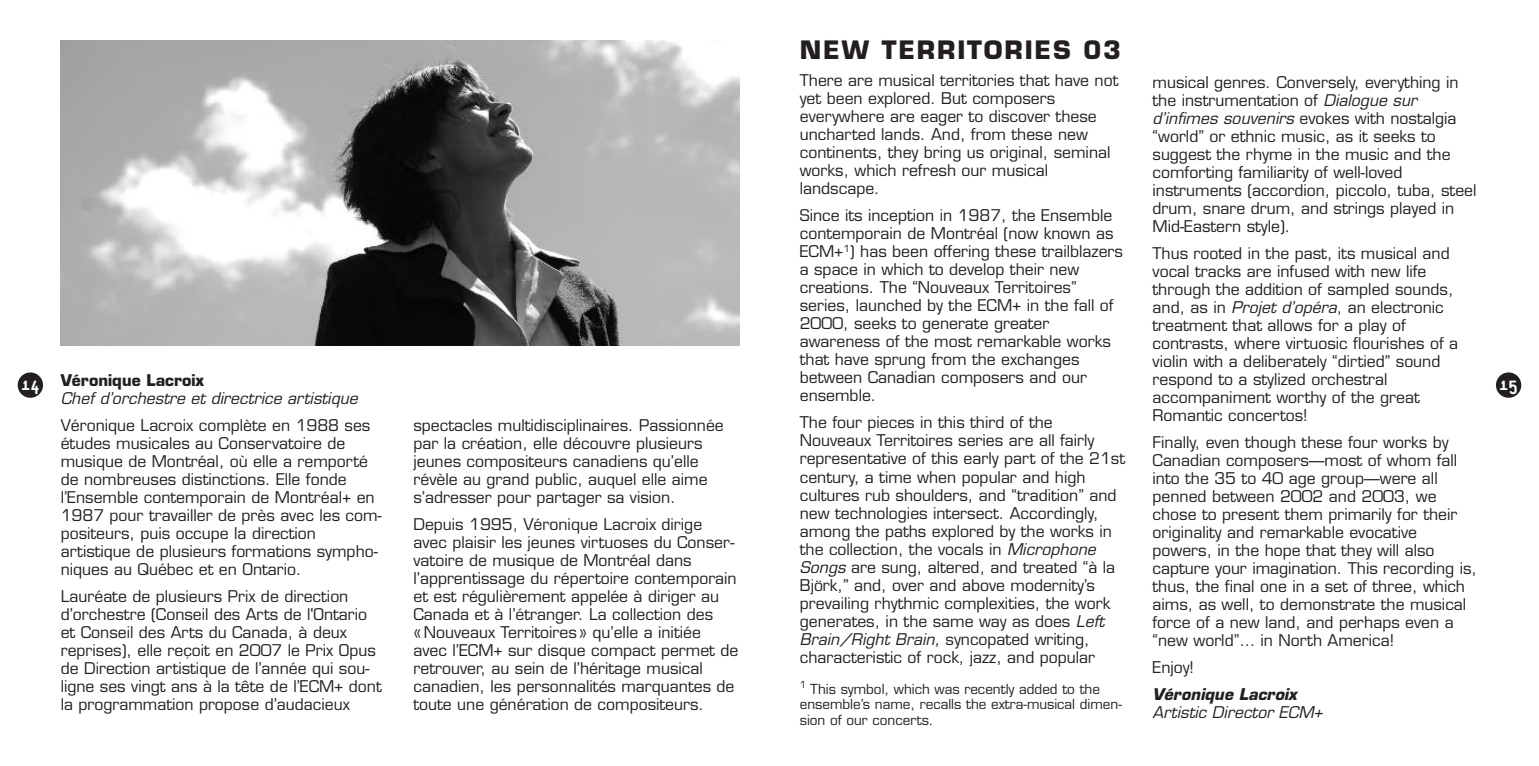
<style>
.page{position:relative;width:1539px;height:766px;background:#fff}
.page>*{position:absolute;margin:0;border:0;box-sizing:border-box;transform-origin:0 0}
.t1{font:700 24.75px "Eurostile";letter-spacing:.075em;color:#231f20}
.t2{font:800 20.25px "Platelet";color:#fff}
.t3{font:15.75px/18px "Eurostile";color:#231f20}
.t4{font:italic 15.75px "Eurostile";letter-spacing:.005em;color:#231f20}
.t5{font:italic 700 15.75px "Eurostile";letter-spacing:.005em;color:#231f20}
.t6{font:700 15.75px "Eurostile";color:#231f20}
.t7{font:13.5px/15.8px "Eurostile";color:#231f20}
.s1{font-style:italic}
.s2{font-family:"Times"}
</style>
<div class="page">
<div style="left:1496px;top:372px;width:25px;height:25px;background:#231f20;border-radius:50%"></div>
<div style="left:18px;top:372px;width:25px;height:25px;background:#231f20;border-radius:50%"></div>
<img style="left:61px;top:40px;width:678px;height:305px">
<p class="t2" style="left:21px;top:371px;width:20px">14</p>
<h1 class="t1" style="left:800px;top:40px;width:323px">NEW TERRITORIES 03</h1>
<p class="t3" style="left:800px;top:73px;width:320px">There are musical territories that have not yet been explored. But composers everywhere are eager to discover these uncharted lands. And, from these new continents, they bring us original, seminal works, which refresh our musical landscape.</p>
<p class="t3" style="left:800px;top:208px;width:325px">Since its inception in 1987, the Ensemble contemporain de Montréal (now known as ECM+<sup>1</sup>) has been offering these trailblazers a space in which to develop their new creations. The “Nouveaux Territoires” series, launched by the ECM+ in the fall of 2000, seeks to generate greater awareness of the most remarkable works that have sprung from the exchanges between Canadian composers and our ensemble.</p>
<p class="t3" style="left:800px;top:415px;width:327px">The four pieces in this third of the Nouveaux Territoires series are all fairly representative of this early part of the 21st century, a time when popular and high cultures rub shoulders, and “tradition” and new technologies intersect. Accordingly, among the paths explored by the works in the collection, the vocals in <span class="s1">Microphone Songs</span> are sung, altered, and treated “à la Björk,” and, over and above modernity’s prevailing rhythmic complexities, the work generates, in the same way as does <span class="s1">Left Brain/Right Brain,</span> syncopated writing, characteristic of rock, jazz, and popular</p>
<p class="t3" style="left:1153px;top:75px;width:325px">musical genres. Conversely, everything in the instrumentation of <span class="s1">Dialogue sur d’infimes souvenirs</span> evokes with nostalgia “world” or ethnic music, as it seeks to suggest the rhyme in the music and the comforting familiarity of well-loved instruments (accordion, piccolo, tuba, steel drum, snare drum, and strings played in Mid-Eastern style).</p>
<p class="t3" style="left:1153px;top:246px;width:307px">Thus rooted in the past, its musical and vocal tracks are infused with new life through the addition of sampled sounds, and, as in <span class="s1">Projet d’opéra</span>, an electronic treatment that allows for a play of contrasts, where virtuosic flourishes of a violin with a deliberately “dirtied” sound respond to a stylized orchestral accompaniment worthy of the great Romantic concertos!</p>
<p class="t3" style="left:1153px;top:435px;width:326px">Finally, even though these four works by Canadian composers—most of whom fall into the 35 to 40 age group—were all penned between 2002 and 2003, we chose to present them primarily for their originality and remarkable evocative powers, in the hope that they will also capture your imagination. This recording is, thus, the final one in a set of three, which aims, as well, to demonstrate the musical force of a new land, and perhaps even a “new world”… in North America!</p>
<p class="t3" style="left:1153px;top:660px;width:43px">Enjoy!</p>
<p class="t5" style="left:1153px;top:688px;width:146px">Véronique Lacroix</p>
<p class="t4" style="left:1153px;top:706px;width:172px">Artistic Director ECM+</p>
<p class="t6" style="left:61px;top:373px;width:145px">Véronique Lacroix</p>
<p class="t2" style="left:1499px;top:371px;width:20px">15</p>
<p class="t4" style="left:61px;top:392px;width:299px">Chef d’orchestre et directrice artistique</p>
<p class="t3" style="left:61px;top:417px;width:322px">Véronique Lacroix complète en 1988 ses études musicales au Conservatoire de musique de Montréal, où elle a remporté de nombreuses distinctions. Elle fonde l’Ensemble contemporain de Montréal+ en 1987 pour travailler de près avec les com&shy;positeurs, puis occupe la direction artistique de plusieurs formations sympho&shy;niques au Québec et en Ontario.</p>
<p class="t3" style="left:61px;top:588px;width:323px">Lauréate de plusieurs Prix de direction d’orchestre (Conseil des Arts de l'Ontario et Conseil des Arts du Canada, à deux reprises), elle reçoit en 2007 le Prix Opus de Direction artistique de l’année qui sou&shy;ligne ses vingt ans à la tête de l’ECM+ dont la programmation propose d’audacieux</p>
<p class="t3" style="left:414px;top:417px;width:312px">spectacles multidisciplinaires. Passionnée par la création, elle découvre plusieurs jeunes compositeurs canadiens qu’elle révèle au grand public, auquel elle aime s’adresser pour partager sa vision.</p>
<p class="t3" style="left:414px;top:516px;width:326px">Depuis 1995, Véronique Lacroix dirige avec plaisir les jeunes virtuoses du Conser&shy;vatoire de musique de Montréal dans l’apprentissage du répertoire contemporain et est régulièrement appelée à diriger au Canada et à l’étranger. La collection des «Nouveaux Territoires » qu’elle a initiée avec l’ECM+ sur disque compact permet de retrouver, au sein de l’héritage musical canadien, les personnalités marquantes de toute une génération de compositeurs.</p>
<p class="t7" style="left:800px;top:681px;width:324px"><sup>1</sup> This symbol, which was recently added to the ensemble’s name, recalls the extra-musical dimen&shy;sion of our concerts<span class="s2">.</span></p>
</div>
